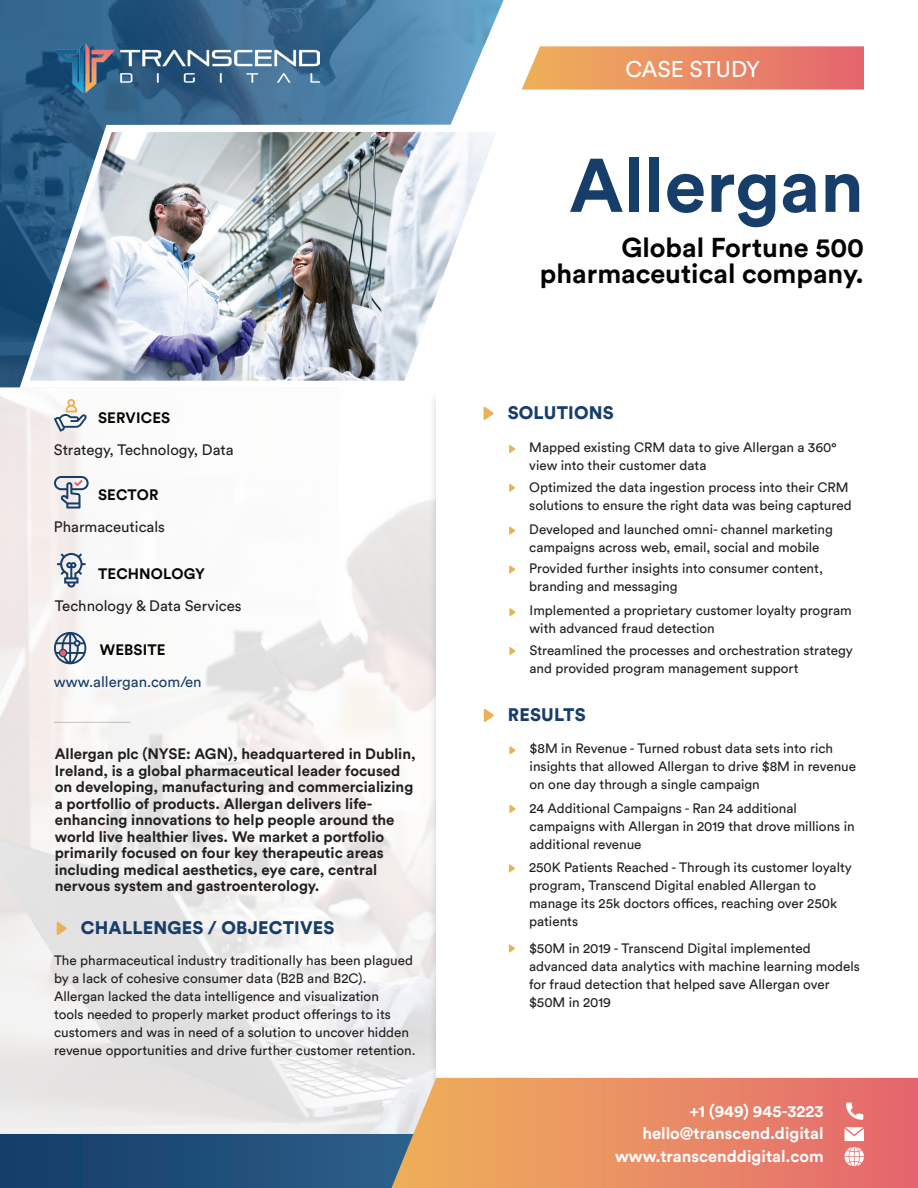
<style>
.page{position:relative;width:918px;height:1188px;background:#fff}
.page>*{position:absolute;margin:0;border:0;box-sizing:border-box;transform-origin:0 0}
.t1{font:700 75px "Circular Std";color:#173d6a}
.t2{font:700 27px/25.5px "Circular Std";color:#040503;text-align:right}
.t3{font:22.5px "Circular Std";letter-spacing:-.005em;color:#fff}
.t4{font:900 18px "Circular Std";letter-spacing:.01em;color:#173d6a}
.t5{font:700 16.5px/22.6px "Circular Std";color:#fff;text-align:right}
.t6{font:700 15px/16.5px "Circular Std";color:#231f20}
.t7{font:15px "Circular Std";color:#231f20}
.t8{font:700 15px "Circular Std";letter-spacing:.01em;color:#040503}
.t9{font:15px "Circular Std";color:#173d6a}
.t10{font:13.5px/18px "Circular Std";color:#231f20}
</style>
<div class="page">
<img style="left:0;top:396px;width:429px;height:738px">
<svg style="left:0;top:0;width:522px;height:387px;background:#5985a6"></svg>
<img style="left:15px;top:119px;width:497px;height:271px">
<svg style="left:522px;top:46px;width:342px;height:44px;background:#ea906b"></svg>
<img style="left:54px;top:43px;width:266px;height:50px">
<hr style="left:54px;top:722px;width:77px;height:1px;background:#170909">
<div style="left:437px;top:387px;width:481px;height:801px;background:#fff"></div>
<svg style="left:0;top:1134px;width:392px;height:54px;background:#1f4c77"></svg>
<svg style="left:392px;top:1078px;width:526px;height:110px;background:#e78d69"></svg>
<svg style="left:846px;top:1103px;width:17px;height:17px"></svg>
<svg style="left:845px;top:1127px;width:19px;height:14px"></svg>
<svg style="left:845px;top:1147px;width:19px;height:19px"></svg>
<svg style="left:57px;top:922px;width:10px;height:13px"></svg>
<svg style="left:54px;top:399px;width:33px;height:33px"></svg>
<svg style="left:54px;top:476px;width:35px;height:33px"></svg>
<svg style="left:57px;top:553px;width:29px;height:35px"></svg>
<svg style="left:54px;top:632px;width:32px;height:32px"></svg>
<svg style="left:484px;top:407px;width:9px;height:13px"></svg>
<svg style="left:509px;top:445px;width:6px;height:8px"></svg>
<svg style="left:509px;top:484px;width:6px;height:8px"></svg>
<svg style="left:484px;top:709px;width:10px;height:13px"></svg>
<svg style="left:509px;top:527px;width:6px;height:8px"></svg>
<svg style="left:509px;top:565px;width:6px;height:8px"></svg>
<svg style="left:509px;top:608px;width:6px;height:8px"></svg>
<svg style="left:509px;top:647px;width:6px;height:8px"></svg>
<svg style="left:509px;top:746px;width:6px;height:8px"></svg>
<svg style="left:509px;top:805px;width:6px;height:8px"></svg>
<svg style="left:509px;top:864px;width:6px;height:8px"></svg>
<svg style="left:509px;top:944px;width:6px;height:9px"></svg>
<p class="t8" style="left:98px;top:408px;width:74px">SERVICES</p>
<p class="t7" style="left:54px;top:440px;width:181px">Strategy, Technology, Data</p>
<p class="t8" style="left:98px;top:485px;width:62px">SECTOR</p>
<p class="t7" style="left:54px;top:517px;width:112px">Pharmaceuticals</p>
<p class="t8" style="left:98px;top:564px;width:108px">TECHNOLOGY</p>
<p class="t7" style="left:55px;top:596px;width:188px">Technology &amp; Data Services</p>
<p class="t8" style="left:100px;top:640px;width:67px">WEBSITE</p>
<p class="t9" style="left:54px;top:673px;width:149px">www.allergan.com/en</p>
<p class="t6" style="left:55px;top:746px;width:363px">Allergan plc (NYSE: AGN), headquartered in Dublin, Ireland, is a global pharmaceutical leader focused on developing, manufacturing and commercializing a portfollio of products. Allergan delivers life&shy;enhancing innovations to help people around the world live healthier lives. We market a portfolio primarily focused on four key therapeutic areas including medical aesthetics, eye care, central nervous system and gastroenterology.</p>
<h3 class="t4" style="left:81px;top:916px;width:255px">CHALLENGES / OBJECTIVES</h3>
<p class="t10" style="left:54px;top:951px;width:363px">The pharmaceutical industry traditionally has been plagued by a lack of cohesive consumer data (B2B and B2C).<br>Allergan lacked the data intelligence and visualization<br>tools needed to properly market product offerings to its customers and was in need of a solution to uncover hidden revenue opportunities and drive further customer retention.</p>
<h3 class="t3" style="left:626px;top:55px;width:136px">CASE STUDY</h3>
<h1 class="t1" style="left:569px;top:137px;width:296px">Allergan</h1>
<h2 class="t2" style="left:540px;top:234px;width:326px">Global Fortune 500 pharmaceutical company.</h2>
<h3 class="t4" style="left:508px;top:401px;width:108px">SOLUTIONS</h3>
<p class="t10" style="left:529px;top:438px;width:309px">Mapped existing CRM data to give Allergan a 360° view into their customer data</p>
<p class="t10" style="left:529px;top:478px;width:324px">Optimized the data ingestion process into their CRM solutions to ensure the right data was being captured</p>
<p class="t10" style="left:529px;top:520px;width:305px">Developed and launched omni- channel marketing campaigns across web, email, social and mobile</p>
<p class="t10" style="left:529px;top:560px;width:295px">Provided further insights into consumer content, branding and messaging</p>
<p class="t10" style="left:530px;top:601px;width:324px">Implemented a proprietary customer loyalty program with advanced fraud detection</p>
<p class="t10" style="left:530px;top:641px;width:325px">Streamlined the processes and orchestration strategy and provided program management support</p>
<h3 class="t4" style="left:508px;top:703px;width:79px">RESULTS</h3>
<p class="t10" style="left:530px;top:740px;width:328px">$8M in Revenue - Turned robust data sets into rich insights that allowed Allergan to drive $8M in revenue on one day through a single campaign</p>
<p class="t10" style="left:530px;top:799px;width:327px">24 Additional Campaigns - Ran 24 additional campaigns with Allergan in 2019 that drove millions in additional revenue</p>
<p class="t10" style="left:529px;top:859px;width:324px">250K Patients Reached - Through its customer loyalty program, Transcend Digital enabled Allergan to manage its 25k doctors offices, reaching over 250k patients</p>
<p class="t10" style="left:529px;top:939px;width:332px">$50M in 2019 - Transcend Digital implemented advanced data analytics with machine learning models for fraud detection that helped save Allergan over $50M in 2019</p>
<p class="t5" style="left:615px;top:1099px;width:210px">+1 (949) 945-3223 hello@transcend.digital www.transcenddigital.com</p>
</div>
